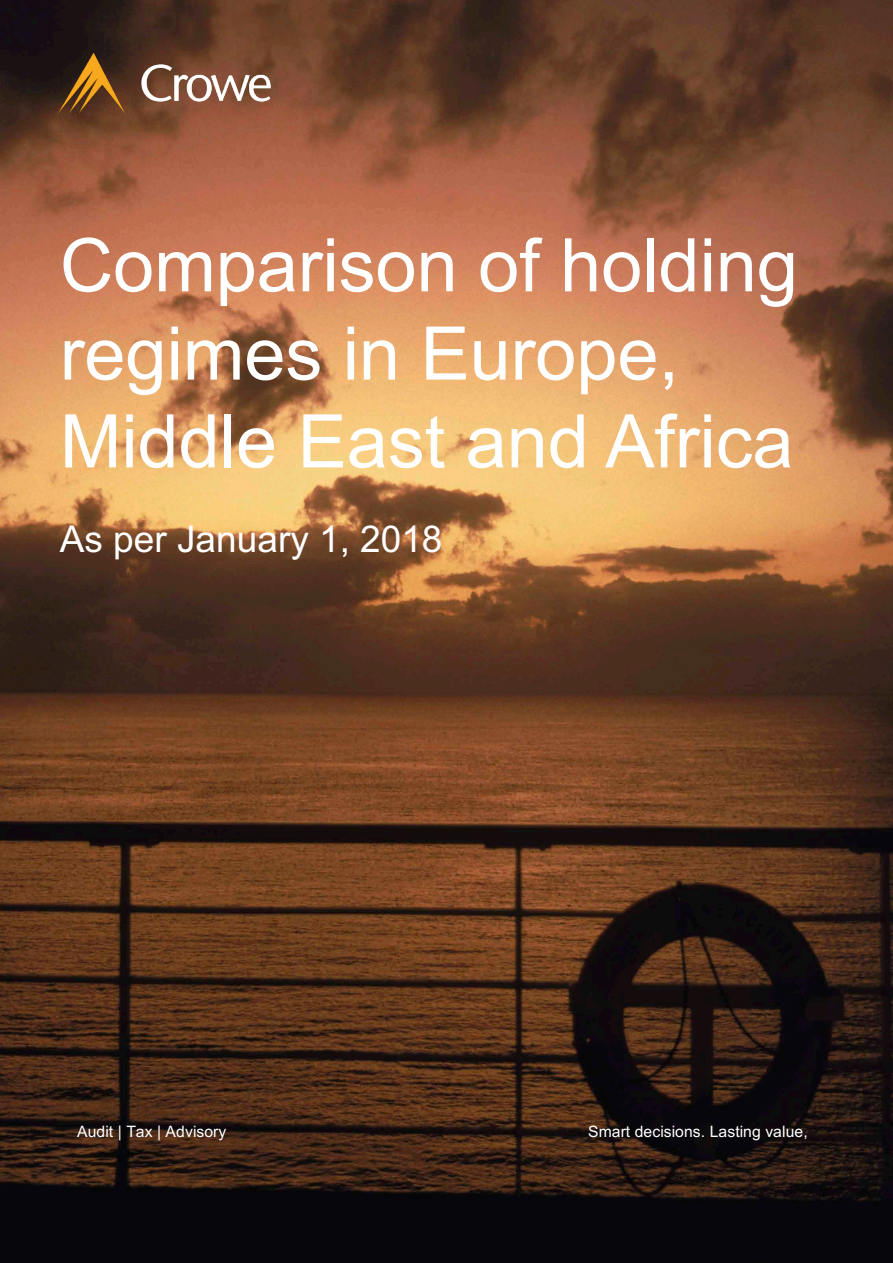
<style>
.page{position:relative;width:893px;height:1263px;background:#fff}
.page>*{position:absolute;margin:0;border:0;box-sizing:border-box;transform-origin:0 0}
.t1{font:74.1px/88.1px "Arial";color:#fff}
.t2{font:37.05px "Arial";color:#fff}
.t3{font:15.75px "Arial";letter-spacing:.005em;color:#fff}
</style>
<div class="page">
<img style="left:0;top:0;width:893px;height:1263px">
<img style="left:59px;top:54px;width:211px;height:58px">
<p class="t1" style="left:60px;top:221px;width:740px">Comparison of holding regimes in Europe,<br>Middle East and Africa</p>
<p class="t2" style="left:60px;top:513px;width:384px">As per January 1, 2018</p>
<p class="t3" style="left:77px;top:1120px;width:151px">Audit | Tax | Advisory</p>
<p class="t3" style="left:588px;top:1120px;width:221px">Smart decisions. Lasting value,</p>
</div>
